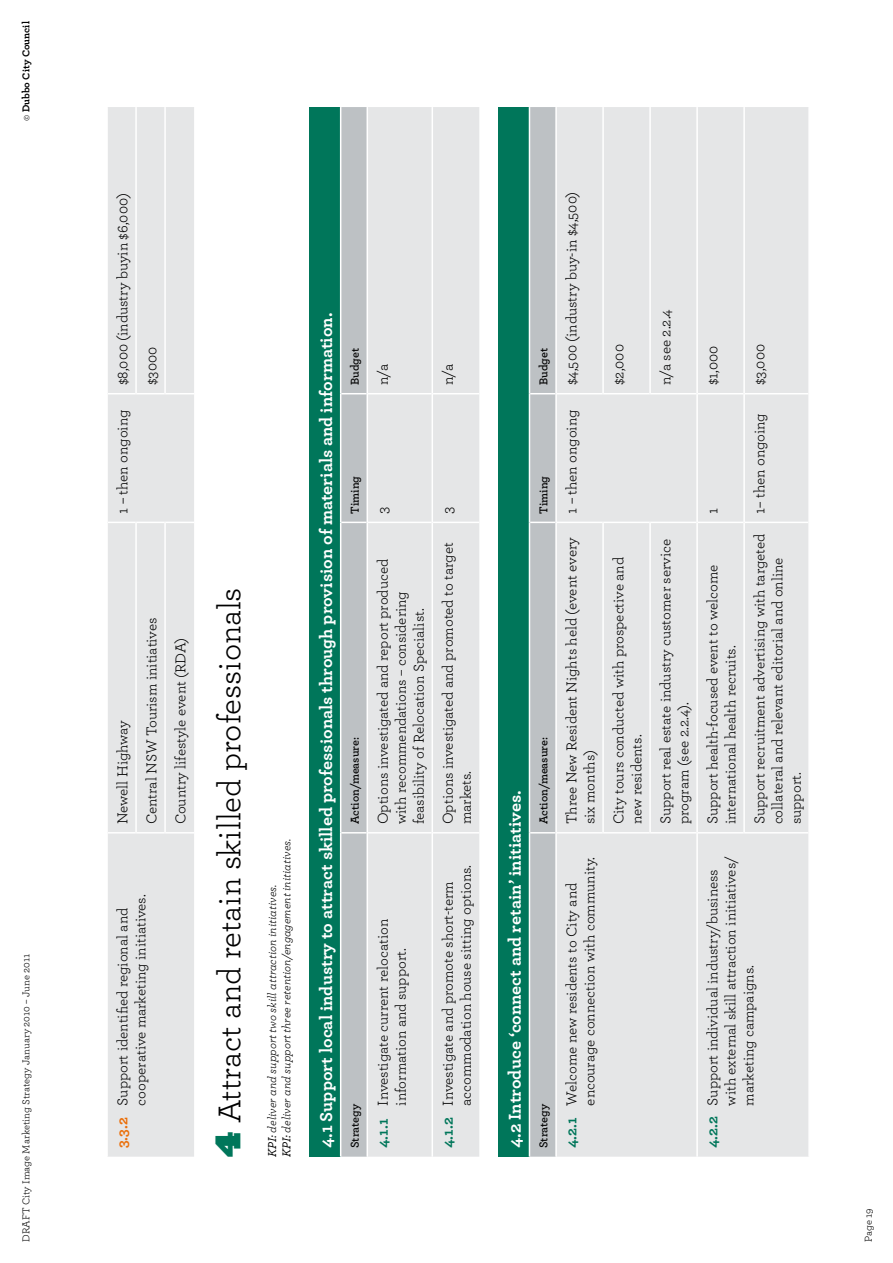
<style>
.page{position:relative;width:893px;height:1263px;background:#fff}
.page>*{position:absolute;margin:0;border:0;box-sizing:border-box;transform-origin:0 0}
.t1{font:33px "Archer";color:#000}
.t2{font:700 18px "Archer";color:#fff}
.t3{font:15px/18px "Archer";color:#000}
.t4{font:italic 12px/14.4px "Archer";color:#000}
.t5{font:600 12px "Archer";color:#000}
.t6{font:10.5px "Archer";color:#000}
.t7{font:700 10.5px "Archer";color:#000}
.s1{font-weight:400}
.s2{font-weight:700;color:#eb6e08}
.s3{font-family:"Ziggurat";font-weight:900;color:#00765a}
.s4{font-weight:500}
.s5{font-weight:700;color:#00765a}
</style>
<div class="page">
<div style="left:108px;top:107px;width:86px;height:1050px;background:#e5e6e7"></div>
<hr style="left:135px;top:522px;width:2px;height:311px;background:#fff">
<hr style="left:135px;top:107px;width:2px;height:287px;background:#fff">
<hr style="left:164px;top:522px;width:2px;height:311px;background:#fff">
<svg style="left:108px;top:832px;width:86px;height:1px"></svg>
<svg style="left:108px;top:522px;width:86px;height:1px"></svg>
<hr style="left:164px;top:107px;width:2px;height:287px;background:#fff">
<svg style="left:108px;top:393px;width:86px;height:1px"></svg>
<div style="left:309px;top:107px;width:32px;height:1050px;background:#00765a"></div>
<div style="left:368px;top:107px;width:111px;height:1050px;background:#e5e6e7"></div>
<hr style="left:340px;top:833px;width:1px;height:324px;background:#fff">
<hr style="left:340px;top:522px;width:1px;height:311px;background:#fff">
<hr style="left:340px;top:394px;width:1px;height:128px;background:#fff">
<hr style="left:340px;top:107px;width:1px;height:287px;background:#fff">
<svg style="left:341px;top:107px;width:26px;height:1050px;background:#bfc3c6"></svg>
<hr style="left:368px;top:832px;width:64px;height:1px;background:#fff">
<hr style="left:368px;top:522px;width:64px;height:1px;background:#fff">
<hr style="left:368px;top:393px;width:64px;height:1px;background:#fff">
<hr style="left:432px;top:833px;width:1px;height:324px;background:#fff">
<hr style="left:432px;top:522px;width:1px;height:311px;background:#fff">
<hr style="left:433px;top:832px;width:46px;height:1px;background:#fff">
<hr style="left:432px;top:394px;width:1px;height:128px;background:#fff">
<hr style="left:433px;top:522px;width:46px;height:1px;background:#fff">
<hr style="left:432px;top:107px;width:1px;height:287px;background:#fff">
<hr style="left:433px;top:393px;width:46px;height:1px;background:#fff">
<div style="left:498px;top:107px;width:31px;height:1050px;background:#00765a"></div>
<div style="left:557px;top:107px;width:251px;height:1050px;background:#e5e6e7"></div>
<svg style="left:529px;top:107px;width:26px;height:1050px;background:#c2c6c8"></svg>
<hr style="left:557px;top:832px;width:45px;height:1px;background:#fff">
<hr style="left:557px;top:522px;width:45px;height:1px;background:#fff">
<hr style="left:557px;top:393px;width:45px;height:1px;background:#fff">
<hr style="left:602px;top:522px;width:2px;height:311px;background:#fff">
<hr style="left:604px;top:832px;width:45px;height:1px;background:#fff">
<hr style="left:604px;top:522px;width:45px;height:1px;background:#fff">
<hr style="left:602px;top:107px;width:2px;height:287px;background:#fff">
<hr style="left:604px;top:393px;width:45px;height:1px;background:#fff">
<hr style="left:649px;top:522px;width:2px;height:311px;background:#fff">
<hr style="left:651px;top:832px;width:45px;height:1px;background:#fff">
<hr style="left:651px;top:522px;width:45px;height:1px;background:#fff">
<hr style="left:649px;top:107px;width:2px;height:287px;background:#fff">
<hr style="left:651px;top:393px;width:45px;height:1px;background:#fff">
<hr style="left:696px;top:833px;width:2px;height:324px;background:#fff">
<hr style="left:696px;top:522px;width:2px;height:311px;background:#fff">
<hr style="left:698px;top:832px;width:45px;height:1px;background:#fff">
<hr style="left:696px;top:394px;width:2px;height:128px;background:#fff">
<hr style="left:698px;top:522px;width:45px;height:1px;background:#fff">
<hr style="left:696px;top:107px;width:2px;height:287px;background:#fff">
<hr style="left:698px;top:393px;width:45px;height:1px;background:#fff">
<hr style="left:743px;top:522px;width:2px;height:311px;background:#fff">
<hr style="left:745px;top:832px;width:63px;height:1px;background:#fff">
<hr style="left:743px;top:394px;width:2px;height:128px;background:#fff">
<hr style="left:745px;top:522px;width:63px;height:1px;background:#fff">
<hr style="left:743px;top:107px;width:2px;height:287px;background:#fff">
<hr style="left:745px;top:393px;width:63px;height:1px;background:#fff">
<p class="t7" style="left:20px;top:121px;width:101px;rotate:-90deg"><span class="s1">©</span> Dubbo City Council</p>
<p class="t6" style="left:20px;top:1242px;width:290px;rotate:-90deg">DRAFT City Image Marketing Strategy January 2010 – June 2011</p>
<p class="t3" style="left:113px;top:385px;width:194px;rotate:-90deg">$8,000 (industry buyin $6,000)</p>
<p class="t3" style="left:113px;top:514px;width:106px;rotate:-90deg">1 – then ongoing</p>
<p class="t3" style="left:142px;top:385px;width:40px;rotate:-90deg">$3000</p>
<p class="t3" style="left:113px;top:824px;width:106px;rotate:-90deg">Newell Highway</p>
<p class="t3" style="left:142px;top:824px;width:208px;rotate:-90deg">Central NSW Tourism initiatives</p>
<p class="t3" style="left:171px;top:824px;width:189px;rotate:-90deg">Country lifestyle event (RDA)</p>
<p class="t3" style="left:113px;top:1106px;width:213px;text-indent:-43px;rotate:-90deg"><span class="s2">3.3.2</span> Support identified regional and cooperative marketing initiatives.</p>
<h1 class="t1" style="left:209px;top:1157px;width:571px;rotate:-90deg"><span class="s3">4</span> Attract and retain skilled professionals</h1>
<p class="t4" style="left:265px;top:1157px;width:320px;rotate:-90deg"><span class="s4">KPI:</span> deliver and support two skill attraction initiatives.<br><span class="s4">KPI:</span> deliver and support three retention/engagement initiatives.</p>
<p class="t2" style="left:315px;top:1148px;width:837px;rotate:-90deg">4.1 Support local industry to attract skilled professionals through provision of materials and information.</p>
<p class="t5" style="left:347px;top:385px;width:39px;rotate:-90deg">Budget</p>
<p class="t5" style="left:347px;top:514px;width:39px;rotate:-90deg">Timing</p>
<p class="t5" style="left:347px;top:824px;width:89px;rotate:-90deg">Action/measure:</p>
<p class="t5" style="left:347px;top:1148px;width:46px;rotate:-90deg">Strategy</p>
<p class="t3" style="left:373px;top:385px;width:22px;rotate:-90deg">n/a</p>
<p class="t3" style="left:438px;top:385px;width:22px;rotate:-90deg">n/a</p>
<p class="t3" style="left:373px;top:514px;width:9px;rotate:-90deg">3</p>
<p class="t3" style="left:373px;top:824px;width:267px;rotate:-90deg">Options investigated and report produced with recommendations – considering feasibility of Relocation Specialist.</p>
<p class="t3" style="left:438px;top:514px;width:9px;rotate:-90deg">3</p>
<p class="t3" style="left:438px;top:824px;width:283px;rotate:-90deg">Options investigated and promoted to target markets.</p>
<p class="t3" style="left:373px;top:1106px;width:188px;text-indent:-43px;rotate:-90deg"><span class="s5">4.1.1</span> Investigate current relocation information and support.</p>
<p class="t3" style="left:438px;top:1105px;width:242px;text-indent:-43px;rotate:-90deg"><span class="s5">4.1.2</span> Investigate and promote short-term accommodation house sitting options.</p>
<p class="t2" style="left:504px;top:1148px;width:359px;rotate:-90deg">4.2 Introduce ‘connect and retain’ initiatives.</p>
<p class="t5" style="left:536px;top:385px;width:39px;rotate:-90deg">Budget</p>
<p class="t5" style="left:536px;top:514px;width:39px;rotate:-90deg">Timing</p>
<p class="t5" style="left:536px;top:824px;width:89px;rotate:-90deg">Action/measure:</p>
<p class="t5" style="left:536px;top:1148px;width:46px;rotate:-90deg">Strategy</p>
<p class="t3" style="left:562px;top:385px;width:196px;rotate:-90deg">$4,500 (industry buy-in $4,500)</p>
<p class="t3" style="left:562px;top:514px;width:106px;rotate:-90deg">1 – then ongoing</p>
<p class="t3" style="left:562px;top:824px;width:288px;rotate:-90deg">Three New Resident Nights held (event every six months)</p>
<p class="t3" style="left:562px;top:1106px;width:250px;text-indent:-43px;rotate:-90deg"><span class="s5">4.2.1</span> Welcome new residents to City and encourage connection with community.</p>
<p class="t3" style="left:609px;top:385px;width:42px;rotate:-90deg">$2,000</p>
<p class="t3" style="left:609px;top:824px;width:269px;rotate:-90deg">City tours conducted with prospective and new residents.</p>
<p class="t3" style="left:656px;top:385px;width:77px;rotate:-90deg">n/a see 2.2.4</p>
<p class="t3" style="left:656px;top:824px;width:287px;rotate:-90deg">Support real estate industry customer service program (see 2.2.4).</p>
<p class="t3" style="left:703px;top:385px;width:41px;rotate:-90deg">$1,000</p>
<p class="t3" style="left:703px;top:514px;width:7px;rotate:-90deg">1</p>
<p class="t3" style="left:703px;top:824px;width:261px;rotate:-90deg">Support health-focused event to welcome international health recruits.</p>
<p class="t3" style="left:750px;top:385px;width:42px;rotate:-90deg">$3,000</p>
<p class="t3" style="left:750px;top:514px;width:102px;rotate:-90deg">1– then ongoing</p>
<p class="t3" style="left:750px;top:824px;width:292px;rotate:-90deg">Support recruitment advertising with targeted collateral and relevant editorial and online support.</p>
<p class="t3" style="left:703px;top:1105px;width:251px;text-indent:-43px;rotate:-90deg"><span class="s5">4.2.2</span> Support individual industry/business with external skill attraction initiatives/ marketing campaigns.</p>
<p class="t6" style="left:862px;top:1242px;width:35px;rotate:-90deg">Page 19</p>
</div>
